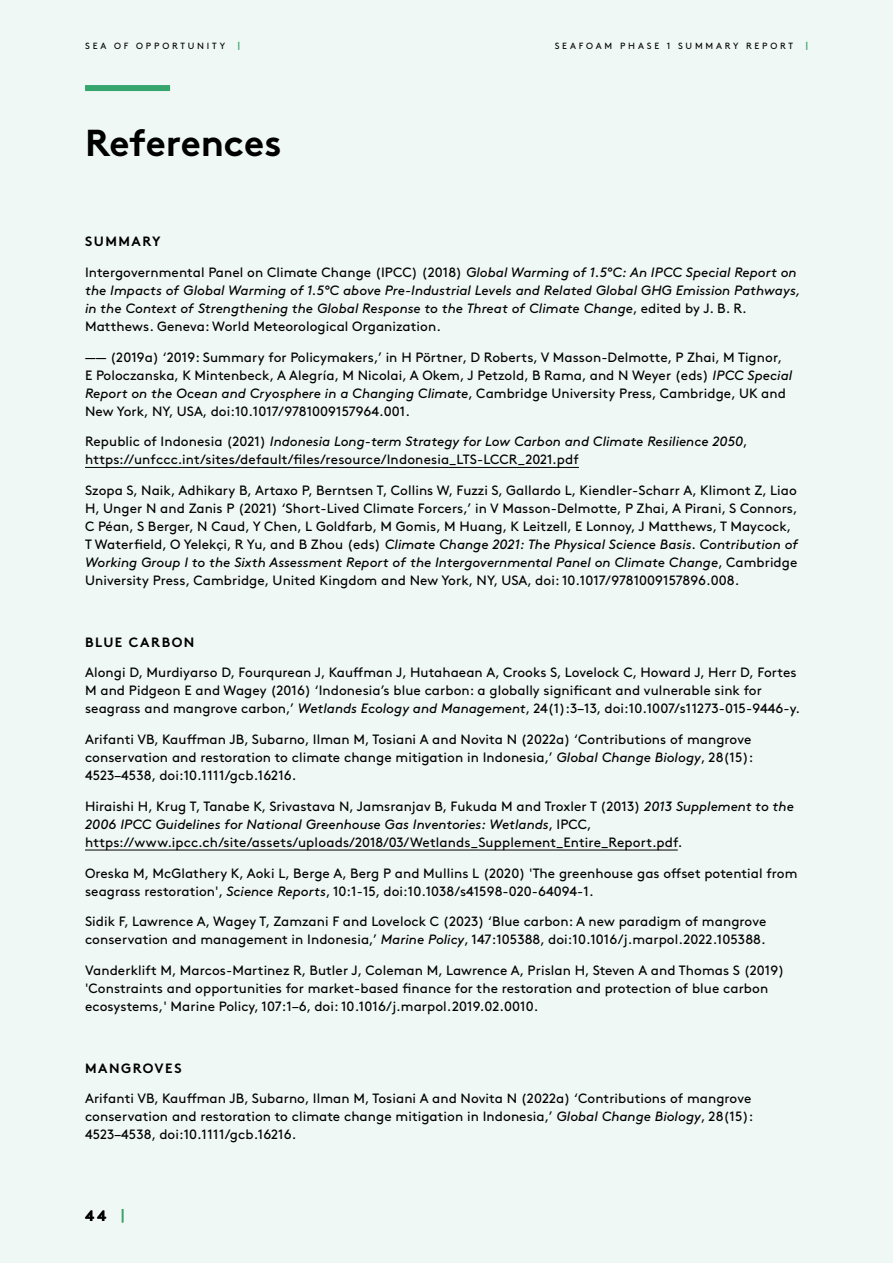
<style>
.page{position:relative;width:893px;height:1263px;background:#eff8f4}
.page>*{position:absolute;margin:0;border:0;box-sizing:border-box;transform-origin:0 0}
.t1{font:700 37.5px "Brown Pro";color:#000}
.t2{font:700 15px "Brown Pro";color:#000}
.t3{font:13.5px/18px "Brown Pro";letter-spacing:.005em;color:#000}
.t4{font:italic 13.5px/18px "Brown Pro";color:#000}
.t5{font:700 13.5px "Brown Pro";letter-spacing:.11em;color:#000}
.t6{font:9px "Brown Pro";letter-spacing:.31em;color:#000}
.t7{font:700 9px "Brown Pro";color:#37a56e}
.s1{font-style:normal}
.s2{font-style:italic}
.s3{font-weight:400;color:#37a56e}
</style>
<div class="page">
<hr style="left:85px;top:467px;width:494px;height:1px;background:#000">
<hr style="left:85px;top:850px;width:593px;height:1px;background:#000">
<div style="left:85px;top:85px;width:85px;height:6px;background:#37a56e"></div>
<p class="t6" style="left:85px;top:39px;width:142px">SEA OF OPPORTUNITY</p>
<p class="t7" style="left:238px;top:39px;width:4px">|</p>
<p class="t6" style="left:555px;top:39px;width:240px">SEAFOAM PHASE 1 SUMMARY REPORT</p>
<p class="t7" style="left:806px;top:39px;width:4px">|</p>
<h1 class="t1" style="left:85px;top:112px;width:198px">References</h1>
<p class="t5" style="left:85px;top:230px;width:77px">SUMMARY</p>
<p class="t4" style="left:85px;top:262px;width:717px"><span class="s1">Intergovernmental Panel on Climate Change (IPCC) (2018)</span> Global Warming of 1.5°C: An IPCC Special Report on the Impacts of Global Warming of 1.5°C above Pre-Industrial Levels and Related Global GHG Emission Pathways, in the Context of Strengthening the Global Response to the Threat of Climate Change<span class="s1">, edited by J. B. R.<br>Matthews. Geneva: World Meteorological Organization.</span></p>
<p class="t3" style="left:85px;top:347px;width:709px">—— (2019a) ‘2019: Summary for Policymakers,’ in H Pörtner, D Roberts, V Masson-Delmotte, P Zhai, M Tignor, E Poloczanska, K Mintenbeck, A Alegría, M Nicolai, A Okem, J Petzold, B Rama, and N Weyer (eds) <span class="s2">IPCC Special Report on the Ocean and Cryosphere in a Changing Climate</span>, Cambridge University Press, Cambridge, UK and New York, NY, USA, doi:10.1017/9781009157964.001.</p>
<p class="t3" style="left:85px;top:432px;width:664px">Republic of Indonesia (2021) <span class="s2">Indonesia Long-term Strategy for Low Carbon and Climate Resilience 2050</span>, https://unfccc.int/sites/default/files/resource/Indonesia_LTS-LCCR_2021.pdf</p>
<p class="t3" style="left:85px;top:480px;width:715px">Szopa S, Naik, Adhikary B, Artaxo P, Berntsen T, Collins W, Fuzzi S, Gallardo L, Kiendler-Scharr A, Klimont Z, Liao H, Unger N and Zanis P (2021) ‘Short-Lived Climate Forcers,’ in V Masson-Delmotte, P Zhai, A Pirani, S Connors, C Péan, S Berger, N Caud, Y Chen, L Goldfarb, M Gomis, M Huang, K Leitzell, E Lonnoy, J Matthews, T Maycock, T Waterfield, O Yelekçi, R Yu, and B Zhou (eds) <span class="s2">Climate Change 2021: The Physical Science Basis. Contribution of Working Group I to the Sixth Assessment Report of the Intergovernmental Panel on Climate Change</span>, Cambridge University Press, Cambridge, United Kingdom and New York, NY, USA, doi: 10.1017/9781009157896.008.</p>
<p class="t5" style="left:85px;top:631px;width:111px">BLUE CARBON</p>
<p class="t3" style="left:85px;top:663px;width:717px">Alongi D, Murdiyarso D, Fourqurean J, Kauffman J, Hutahaean A, Crooks S, Lovelock C, Howard J, Herr D, Fortes<br>M and Pidgeon E and Wagey (2016) ‘Indonesia’s blue carbon: a globally significant and vulnerable sink for seagrass and mangrove carbon,’ <span class="s2">Wetlands Ecology and Management</span>, 24(1):3–13, doi:10.1007/s11273-015-9446-y.</p>
<p class="t3" style="left:85px;top:729px;width:670px">Arifanti VB, Kauffman JB, Subarno, Ilman M, Tosiani A and Novita N (2022a) ‘Contributions of mangrove conservation and restoration to climate change mitigation in Indonesia,’ <span class="s2">Global Change Biology</span>, 28(15):<br>4523–4538, doi:10.1111/gcb.16216.</p>
<p class="t3" style="left:85px;top:796px;width:710px">Hiraishi H, Krug T, Tanabe K, Srivastava N, Jamsranjav B, Fukuda M and Troxler T (2013) <span class="s2">2013 Supplement to the<br>2006 IPCC Guidelines for National Greenhouse Gas Inventories: Wetlands</span>, IPCC, https://www.ipcc.ch/site/assets/uploads/2018/03/Wetlands_Supplement_Entire_Report.pdf.</p>
<p class="t3" style="left:85px;top:863px;width:714px">Oreska M, McGlathery K, Aoki L, Berge A, Berg P and Mullins L (2020) 'The greenhouse gas offset potential from seagrass restoration', <span class="s2">Science Reports</span>, 10:1-15, doi:10.1038/s41598-020-64094-1.</p>
<p class="t3" style="left:85px;top:912px;width:683px">Sidik F, Lawrence A, Wagey T, Zamzani F and Lovelock C (2023) ‘Blue carbon: A new paradigm of mangrove conservation and management in Indonesia,’ <span class="s2">Marine Policy</span>, 147:105388, doi:10.1016/j.marpol.2022.105388.</p>
<p class="t3" style="left:85px;top:960px;width:701px">Vanderklift M, Marcos-Martinez R, Butler J, Coleman M, Lawrence A, Prislan H, Steven A and Thomas S (2019) 'Constraints and opportunities for market-based finance for the restoration and protection of blue carbon ecosystems,' Marine Policy, 107:1–6, doi: 10.1016/j.marpol.2019.02.0010.</p>
<p class="t5" style="left:85px;top:1057px;width:98px">MANGROVES</p>
<p class="t3" style="left:85px;top:1089px;width:670px">Arifanti VB, Kauffman JB, Subarno, Ilman M, Tosiani A and Novita N (2022a) ‘Contributions of mangrove conservation and restoration to climate change mitigation in Indonesia,’ <span class="s2">Global Change Biology</span>, 28(15):<br>4523–4538, doi:10.1111/gcb.16216.</p>
<p class="t2" style="left:85px;top:1203px;width:41px">44 <span class="s3">|</span></p>
</div>
